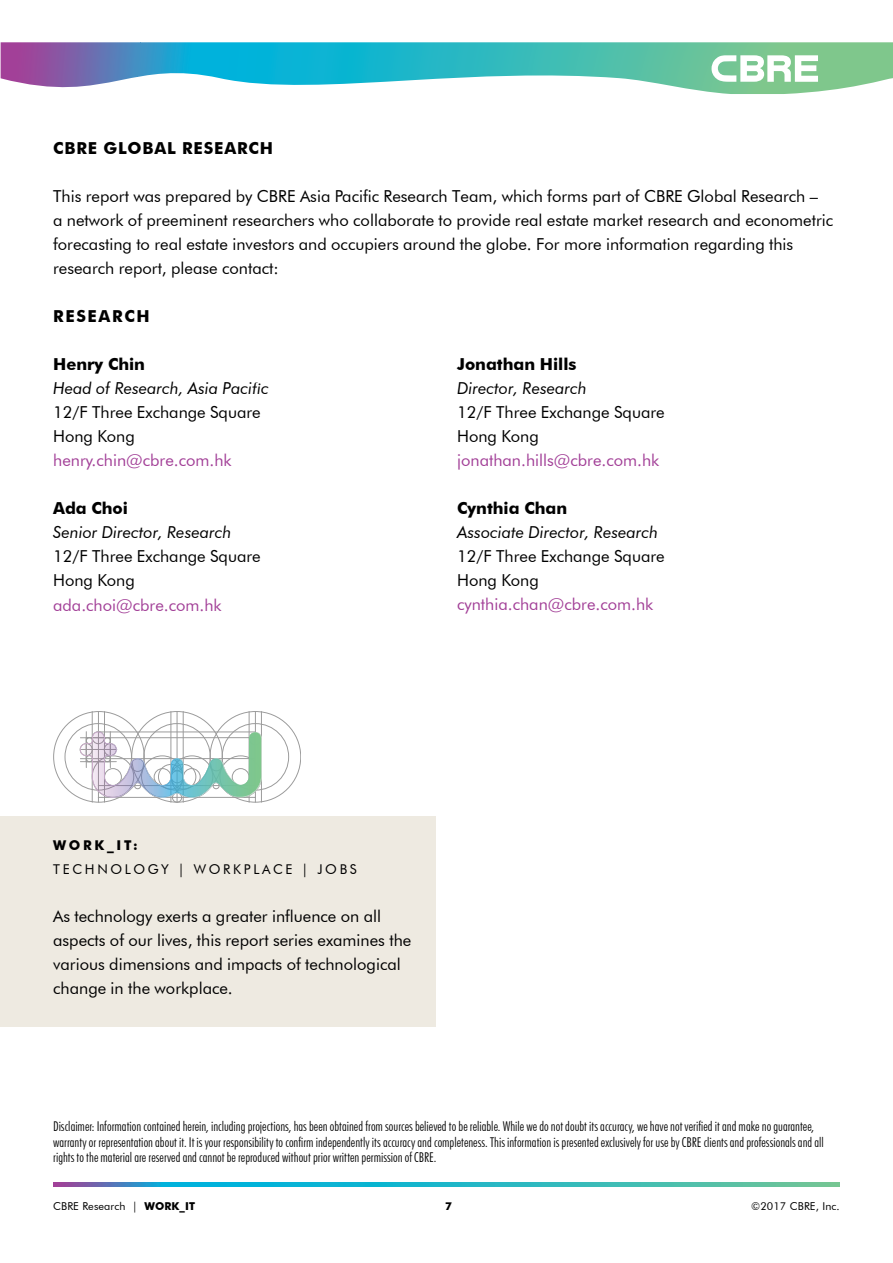
<style>
.page{position:relative;width:893px;height:1263px;background:#fff}
.page>*{position:absolute;margin:0;border:0;box-sizing:border-box;transform-origin:0 0}
.t1{font:16.5px/24px "Futura BT";color:#000}
.t2{font:italic 16.5px "Futura BT";color:#000}
.t3{font:16.5px "Futura BT";color:#a23f97}
.t4{font:700 16.5px "Futura BT";color:#000}
.t5{font:700 16.5px "Futura BT";letter-spacing:.05em;color:#000}
.t6{font:700 16.5px "Futura BT";letter-spacing:.1em;color:#000}
.t7{font:300 condensed 13.5px/15.8px "Futura BT";letter-spacing:.005em;color:#000}
.t8{font:13.5px "Futura BT";letter-spacing:.2em;color:#000}
.t9{font:700 13.5px "Futura BT";letter-spacing:.2em;color:#000}
.t10{font:10.8px "Futura BT";letter-spacing:.01em;color:#000}
.t11{font:700 10.8px "Futura BT";color:#000}
.s1{font-weight:700}
</style>
<div class="page">
<svg style="left:1px;top:42px;width:892px;height:52px"></svg>
<svg style="left:711px;top:55px;width:107px;height:27px"></svg>
<svg style="left:53px;top:1183px;width:787px;height:3px;background:#32afbe"></svg>
<div style="left:0;top:816px;width:436px;height:211px;background:#eeeae1"></div>
<div style="left:172px;top:793px;width:10px;height:9px;border:1px solid #000;border-radius:50%"></div>
<hr style="left:98px;top:711px;width:1px;height:91px;background:#000">
<hr style="left:92px;top:711px;width:1px;height:91px;background:#000">
<hr style="left:249px;top:711px;width:1px;height:91px;background:#000">
<hr style="left:261px;top:711px;width:1px;height:91px;background:#000">
<hr style="left:104px;top:711px;width:1px;height:91px;background:#000">
<hr style="left:171px;top:711px;width:1px;height:91px;background:#000">
<hr style="left:177px;top:711px;width:1px;height:91px;background:#000">
<hr style="left:183px;top:711px;width:1px;height:91px;background:#000">
<hr style="left:255px;top:711px;width:1px;height:91px;background:#000">
<svg style="left:80px;top:731px;width:182px;height:67px"></svg>
<p class="t5" style="left:53px;top:138px;width:221px">CBRE GLOBAL RESEARCH</p>
<p class="t1" style="left:53px;top:184px;width:782px">This report was prepared by CBRE Asia Pacific Research Team, which forms part of CBRE Global Research –<br>a network of preeminent researchers who collaborate to provide real estate market research and econometric forecasting to real estate investors and occupiers around the globe. For more information regarding this research report, please contact:</p>
<p class="t6" style="left:53px;top:306px;width:98px">RESEARCH</p>
<p class="t4" style="left:53px;top:354px;width:93px">Henry Chin</p>
<p class="t2" style="left:53px;top:378px;width:217px">Head of Research, Asia Pacific</p>
<p class="t1" style="left:53px;top:400px;width:209px">12/F Three Exchange Square<br>Hong Kong</p>
<p class="t3" style="left:53px;top:451px;width:180px">henry.chin@cbre.com.hk</p>
<p class="t4" style="left:53px;top:499px;width:76px">Ada Choi</p>
<p class="t2" style="left:53px;top:523px;width:180px">Senior Director, Research</p>
<p class="t1" style="left:53px;top:544px;width:209px">12/F Three Exchange Square<br>Hong Kong</p>
<p class="t3" style="left:53px;top:595px;width:170px">ada.choi@cbre.com.hk</p>
<p class="t4" style="left:457px;top:354px;width:121px">Jonathan Hills</p>
<p class="t2" style="left:457px;top:378px;width:131px">Director, Research</p>
<p class="t1" style="left:457px;top:400px;width:209px">12/F Three Exchange Square<br>Hong Kong</p>
<p class="t3" style="left:457px;top:450px;width:204px">jonathan.hills@cbre.com.hk</p>
<p class="t4" style="left:457px;top:498px;width:112px">Cynthia Chan</p>
<p class="t2" style="left:457px;top:522px;width:202px">Associate Director, Research</p>
<p class="t1" style="left:457px;top:544px;width:209px">12/F Three Exchange Square<br>Hong Kong</p>
<p class="t3" style="left:457px;top:594px;width:198px">cynthia.chan@cbre.com.hk</p>
<p class="t9" style="left:53px;top:837px;width:86px">WORK_IT:</p>
<p class="t8" style="left:53px;top:861px;width:305px">TECHNOLOGY | WORKPLACE | JOBS</p>
<p class="t1" style="left:53px;top:904px;width:360px">As technology exerts a greater influence on all aspects of our lives, this report series examines the various dimensions and impacts of technological change in the workplace.</p>
<p class="t7" style="left:53px;top:1118px;width:772px">Disclaimer: Information contained herein, including projections, has been obtained from sources believed to be reliable. While we do not doubt its accuracy, we have not verified it and make no guarantee, warranty or representation about it. It is your responsibility to confirm independently its accuracy and completeness. This information is presented exclusively for use by CBRE clients and professionals and all rights to the material are reserved and cannot be reproduced without prior written permission of CBRE.</p>
<p class="t10" style="left:53px;top:1200px;width:144px">CBRE Research | <span class="s1">WORK_IT</span></p>
<p class="t10" style="left:751px;top:1200px;width:90px">©2017 CBRE, Inc.</p>
<p class="t11" style="left:445px;top:1200px;width:8px">7</p>
</div>
